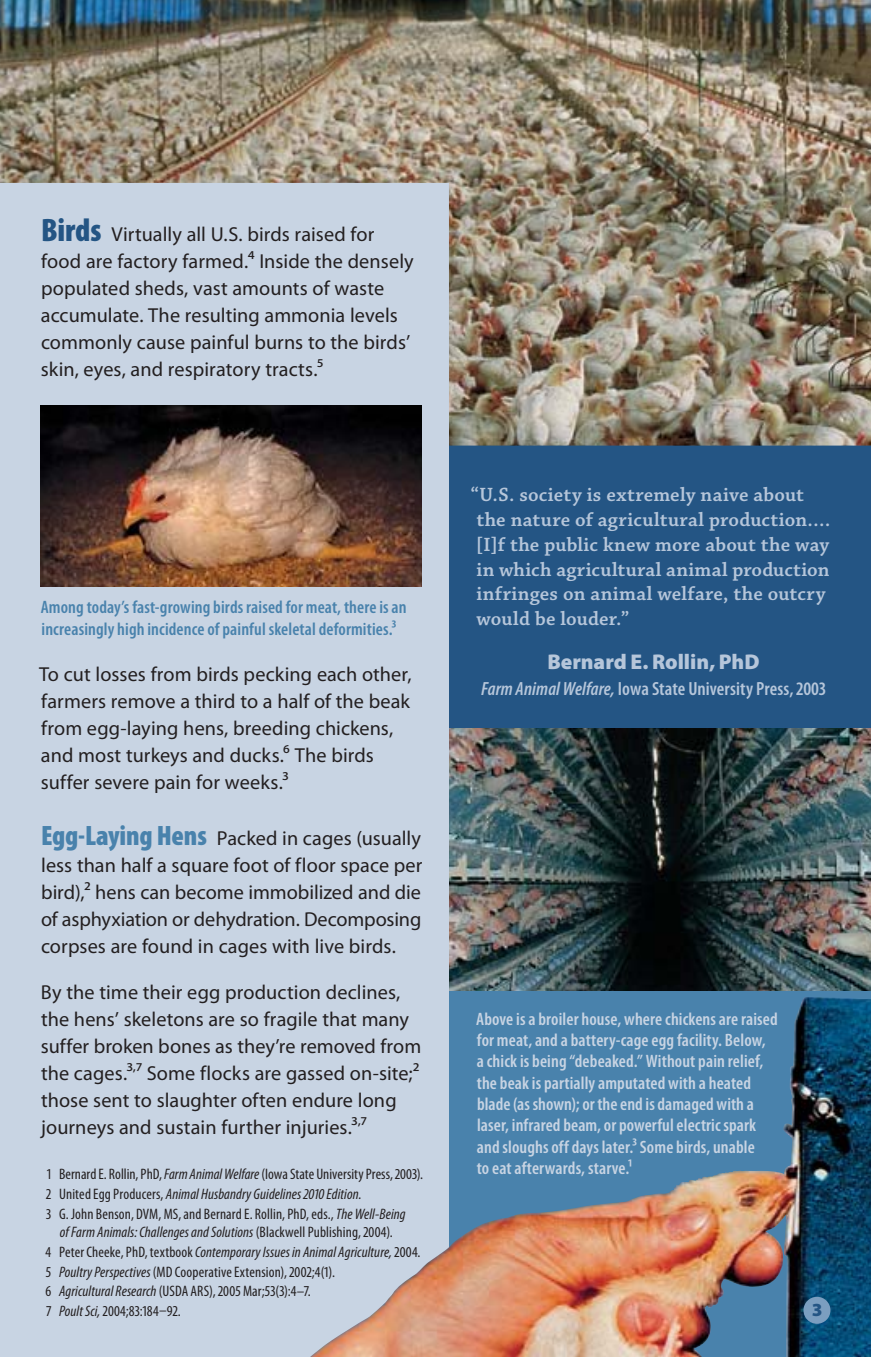
<style>
.page{position:relative;width:871px;height:1357px;background:#c8d4e3}
.page>*{position:absolute;margin:0;border:0;box-sizing:border-box;transform-origin:0 0}
.t1{font:900 21.38px "Myriad Pro";color:#b6c6da}
.t2{font:20.25px/27px "Myriad Pro";color:#231f20}
.t3{font:600 20.25px/24.8px "Chaparral Pro";letter-spacing:.01em;color:#b6c6da}
.t4{font:600 condensed 19.12px "Myriad Pro";letter-spacing:.005em;color:#b6c6da}
.t5{font:900 18.45px "Myriad Pro";color:#245584}
.t6{font:600 condensed 18px/21.4px "Myriad Pro";letter-spacing:.005em;color:#c8d4e3}
.t7{font:600 condensed 18px/21.4px "Myriad Pro";letter-spacing:.005em;color:#4982ac}
.t8{font:condensed 15.3px "Myriad Pro";letter-spacing:.005em;color:#231f20}
.t9{font:italic condensed 15.3px "Myriad Pro";letter-spacing:.005em;color:#231f20}
.s1{font-weight:900;font-stretch:condensed;font-size:32.62px;color:#245584}
.s2{font-weight:900;font-stretch:condensed;font-size:28.12px;color:#4982ac}
.s3{font-style:italic}
.s4{font-style:normal}
</style>
<div class="page">
<div style="left:449px;top:0;width:422px;height:1357px;background:#245584"></div>
<img style="left:449px;top:728px;width:422px;height:263px">
<img style="left:310px;top:997px;width:561px;height:360px">
<img style="left:40px;top:446px;width:382px;height:140px">
<img style="left:0;top:0;width:871px;height:446px">
<div style="left:803px;top:1297px;width:27px;height:27px;background:#7b9ec0;border-radius:50%"></div>
<p class="t2" style="left:41px;top:223px;width:374px"><span class="s1">Birds</span> Virtually all U.S. birds raised for food are factory farmed.4 Inside the densely populated sheds, vast amounts of waste accumulate. The resulting ammonia levels commonly cause painful burns to the birds’ skin, eyes, and respiratory tracts.5</p>
<p class="t7" style="left:41px;top:598px;width:367px">Among today’s fast-growing birds raised for meat, there is an increasingly high incidence of painful skeletal deformities.3</p>
<p class="t2" style="left:39px;top:663px;width:374px">To cut losses from birds pecking each other, farmers remove a third to a half of the beak from egg-laying hens, breeding chickens, and most turkeys and ducks.6 The birds suffer severe pain for weeks.3</p>
<p class="t2" style="left:41px;top:827px;width:383px;text-align:justify"><span class="s2">Egg-Laying Hens</span> Packed in cages (usually less than half a square foot of floor space per bird),2 hens can become immobilized and die of asphyxiation or dehydration. Decomposing corpses are found in cages with live birds.</p>
<p class="t2" style="left:41px;top:981px;width:382px">By the time their egg production declines, the hens’ skeletons are so fragile that many suffer broken bones as they’re removed from the cages.3,7 Some flocks are gassed on-site;2 those sent to slaughter often endure long journeys and sustain further injuries.3,7</p>
<p class="t8" style="left:47px;top:1168px;width:377px">1 Bernard E. Rollin, PhD, <span class="s3">Farm Animal Welfare</span> (Iowa State University Press, 2003).</p>
<p class="t9" style="left:46px;top:1188px;width:317px"><span class="s4">2 United Egg Producers,</span> Animal Husbandry Guidelines 2010 Edition.</p>
<p class="t8" style="left:46px;top:1208px;width:361px">3 G. John Benson, DVM, MS, and Bernard E. Rollin, PhD, eds., <span class="s3">The Well-Being</span></p>
<p class="t9" style="left:60px;top:1226px;width:334px">of Farm Animals: Challenges and Solutions <span class="s4">(Blackwell Publishing, 2004).</span></p>
<p class="t9" style="left:46px;top:1246px;width:376px"><span class="s4">4 Peter Cheeke, PhD, textbook</span> Contemporary Issues in Animal Agriculture, <span class="s4">2004.</span></p>
<p class="t8" style="left:46px;top:1266px;width:290px">5 <span class="s3">Poultry Perspectives</span> (MD Cooperative Extension), 2002;4(1).</p>
<p class="t8" style="left:45px;top:1285px;width:267px">6 <span class="s3">Agricultural Research</span> (USDA ARS), 2005 Mar;53(3):4–7.</p>
<p class="t8" style="left:47px;top:1305px;width:136px">7 <span class="s3">Poult Sci,</span> 2004;83:184–92.</p>
<p class="t3" style="left:470px;top:484px;width:361px">“U.S. society is extremely naive about the nature of agricultural production.… [I]f the public knew more about the way in which agricultural animal production infringes on animal welfare, the outcry would be louder.”</p>
<p class="t1" style="left:547px;top:654px;width:214px">Bernard E. Rollin, PhD</p>
<p class="t4" style="left:481px;top:681px;width:344px"><span class="s3">Farm Animal Welfare,</span> Iowa State University Press, 2003</p>
<p class="t6" style="left:476px;top:1009px;width:303px">Above is a broiler house, where chickens are raised for meat, and a battery-cage egg facility. Below,<br>a chick is being “debeaked.” Without pain relief, the beak is partially amputated with a heated blade (as shown); or the end is damaged with a laser, infrared beam, or powerful electric spark and sloughs off days later.3 Some birds, unable<br>to eat afterwards, starve.1</p>
<p class="t5" style="left:812px;top:1303px;width:11px">3</p>
</div>
